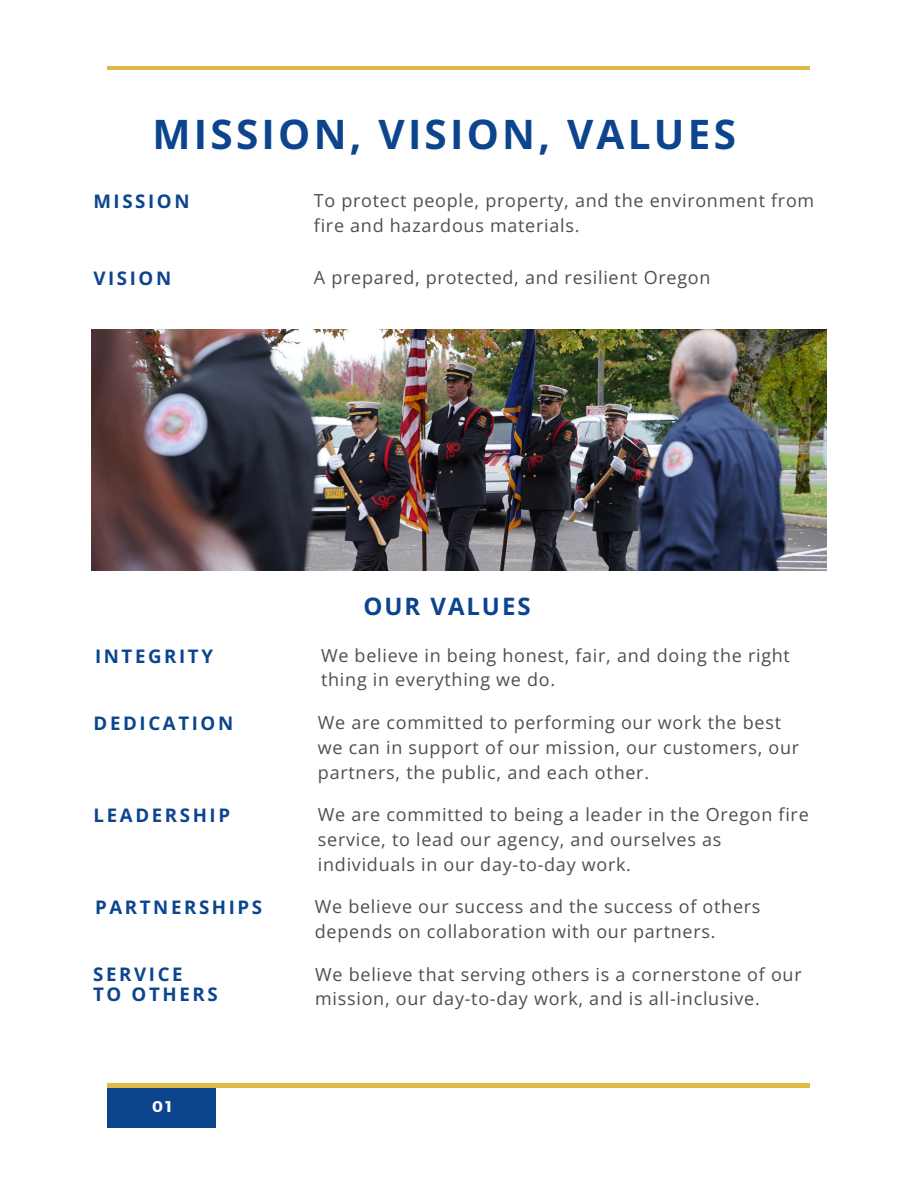
<style>
.page{position:relative;width:918px;height:1188px;background:#fff}
.page>*{position:absolute;margin:0;border:0;box-sizing:border-box;transform-origin:0 0}
.t1{font:700 40.5px "Open Sans";letter-spacing:.08em;color:#0c458e}
.t2{font:700 24px "Open Sans";letter-spacing:.08em;color:#0c458e}
.t3{font:700 18.75px/20.2px "Open Sans";letter-spacing:.14em;color:#0c458e}
.t4{font:18px/24.8px "Open Sans";letter-spacing:.04em;color:#4e5049}
.t5{font:700 15.6px "Montserrat";color:#fff}
</style>
<div class="page">
<hr style="left:107px;top:67px;width:703px;height:3px;background:#ddba46">
<div style="left:107px;top:1084px;width:108px;height:44px;background:#0c458e"></div>
<hr style="left:107px;top:1084px;width:703px;height:3px;background:#ddba46">
<img style="left:92px;top:329px;width:734px;height:241px">
<h1 class="t1" style="left:152px;top:105px;width:585px">MISSION, VISION, VALUES</h1>
<h3 class="t3" style="left:93px;top:190px;width:98px">MISSION</h3>
<p class="t4" style="left:314px;top:187px;width:502px">To protect people, property, and the environment from fire and hazardous materials.</p>
<h3 class="t3" style="left:93px;top:268px;width:79px">VISION</h3>
<p class="t4" style="left:314px;top:265px;width:398px">A prepared, protected, and resilient Oregon</p>
<h2 class="t2" style="left:364px;top:590px;width:169px">OUR VALUES</h2>
<h3 class="t3" style="left:95px;top:645px;width:120px">INTEGRITY</h3>
<p class="t4" style="left:321px;top:642px;width:470px">We believe in being honest, fair, and doing the right thing in everything we do.</p>
<h3 class="t3" style="left:94px;top:713px;width:141px">DEDICATION</h3>
<p class="t4" style="left:318px;top:710px;width:483px">We are committed to performing our work the best we can in support of our mission, our customers, our partners, the public, and each other.</p>
<h3 class="t3" style="left:94px;top:805px;width:138px">LEADERSHIP</h3>
<p class="t4" style="left:318px;top:802px;width:492px">We are committed to being a leader in the Oregon fire service, to lead our agency, and ourselves as individuals in our day-to-day work.</p>
<h3 class="t3" style="left:95px;top:897px;width:169px">PARTNERSHIPS</h3>
<p class="t4" style="left:315px;top:894px;width:447px">We believe our success and the success of others depends on collaboration with our partners.</p>
<h3 class="t3" style="left:93px;top:964px;width:126px">SERVICE<br>TO OTHERS</h3>
<p class="t4" style="left:315px;top:961px;width:488px">We believe that serving others is a cornerstone of our mission, our day-to-day work, and is all-inclusive.</p>
<p class="t5" style="left:152px;top:1096px;width:21px">01</p>
</div>
